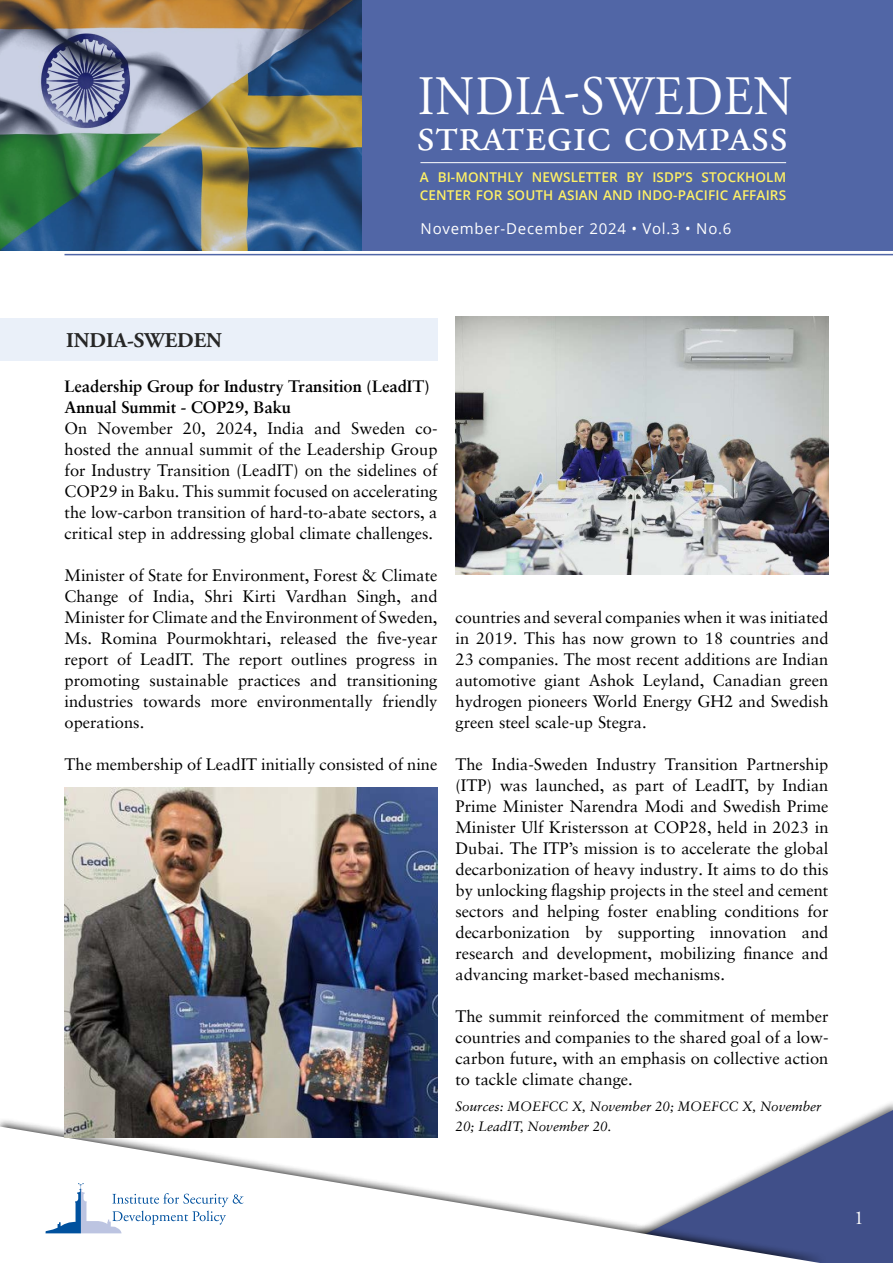
<style>
.page{position:relative;width:893px;height:1263px;background:#fff}
.page>*{position:absolute;margin:0;border:0;box-sizing:border-box;transform-origin:0 0}
.t1{font:55.5px "Adobe Garamond Pro";letter-spacing:.015em;color:#fff;scale:.9 1}
.t2{font:48px "Adobe Garamond Pro";letter-spacing:.01em;color:#fff}
.t3{font:700 21px "Adobe Garamond Pro";color:#000}
.t4{font:19.5px "Adobe Garamond Pro";color:#fff}
.t5{font:16.5px/21px "Sabon";color:#000;text-align:justify}
.t6{font:700 16.5px/21px "Sabon";color:#000}
.t7{font:15px "Open Sans";letter-spacing:.05em;color:#fff}
.t8{font:600 13.5px/18px "Open Sans";letter-spacing:.01em;color:#fff165}
.t9{font:italic 13.5px/19.8px "Sabon";color:#000}
</style>
<div class="page">
<svg style="left:828px;top:1110px;width:65px;height:153px;background:#505e92"></svg>
<div style="left:0;top:1117px;width:828px;height:146px;background:#000;opacity:.75"></div>
<svg style="left:0;top:1126px;width:820px;height:137px"></svg>
<svg style="left:45px;top:1183px;width:199px;height:50px"></svg>
<div style="left:0;top:0;width:893px;height:250px;background:#5166a6"></div>
<div style="left:0;top:318px;width:437px;height:42px;background:#e7eef8"></div>
<hr style="left:64px;top:254px;width:829px;height:1px;background:#5066a7">
<img style="left:0;top:0;width:362px;height:250px">
<hr style="left:420px;top:162px;width:366px;height:1px;background:#fff">
<img style="left:64px;top:788px;width:373px;height:349px">
<img style="left:455px;top:317px;width:373px;height:258px">
<h1 class="t1" style="left:418px;top:63px;width:418px">INDIA-SWEDEN</h1>
<h2 class="t2" style="left:417px;top:106px;width:372px">strategic compass</h2>
<p class="t8" style="left:420px;top:168px;width:368px">A BI-MONTHLY NEWSLETTER BY ISDP’S STOCKHOLM<br>CENTER FOR SOUTH ASIAN AND INDO-PACIFIC AFFAIRS</p>
<p class="t7" style="left:421px;top:218px;width:312px">November-December 2024 • Vol.3 • No.6</p>
<p class="t3" style="left:66px;top:328px;width:157px">INDIA-SWEDEN</p>
<p class="t6" style="left:64px;top:375px;width:367px">Leadership Group for Industry Transition (LeadIT)<br>Annual Summit - COP29, Baku</p>
<p class="t5" style="left:64px;top:417px;width:374px">On November 20, 2024, India and Sweden co&shy;hosted the annual summit of the Leadership Group for Industry Transition (LeadIT) on the sidelines of COP29 in Baku. This summit focused on accelerating the low-carbon transition of hard-to-abate sectors, a critical step in addressing global climate challenges.</p>
<p class="t5" style="left:64px;top:564px;width:374px">Minister of State for Environment, Forest &amp; Climate Change of India, Shri Kirti Vardhan Singh, and Minister for Climate and the Environment of Sweden, Ms. Romina Pourmokhtari, released the five-year report of LeadIT. The report outlines progress in promoting sustainable practices and transitioning industries towards more environmentally friendly operations.</p>
<p class="t5" style="left:64px;top:753px;width:374px">The membership of LeadIT initially consisted of nine</p>
<p class="t5" style="left:455px;top:606px;width:374px">countries and several companies when it was initiated in 2019. This has now grown to 18 countries and 23 companies. The most recent additions are Indian automotive giant Ashok Leyland, Canadian green hydrogen pioneers World Energy GH2 and Swedish green steel scale-up Stegra.</p>
<p class="t5" style="left:455px;top:753px;width:375px">The India-Sweden Industry Transition Partnership (ITP) was launched, as part of LeadIT, by Indian Prime Minister Narendra Modi and Swedish Prime Minister Ulf Kristersson at COP28, held in 2023 in Dubai. The ITP’s mission is to accelerate the global decarbonization of heavy industry. It aims to do this by unlocking flagship projects in the steel and cement sectors and helping foster enabling conditions for decarbonization by supporting innovation and research and development, mobilizing finance and advancing market-based mechanisms.</p>
<p class="t5" style="left:455px;top:1005px;width:374px">The summit reinforced the commitment of member countries and companies to the shared goal of a low&shy;carbon future, with an emphasis on collective action to tackle climate change.</p>
<p class="t9" style="left:455px;top:1096px;width:368px">Sources: MOEFCC X, November 20; MOEFCC X, November<br>20; LeadIT, November 20.</p>
<p class="t4" style="left:854px;top:1206px;width:11px">1</p>
</div>
